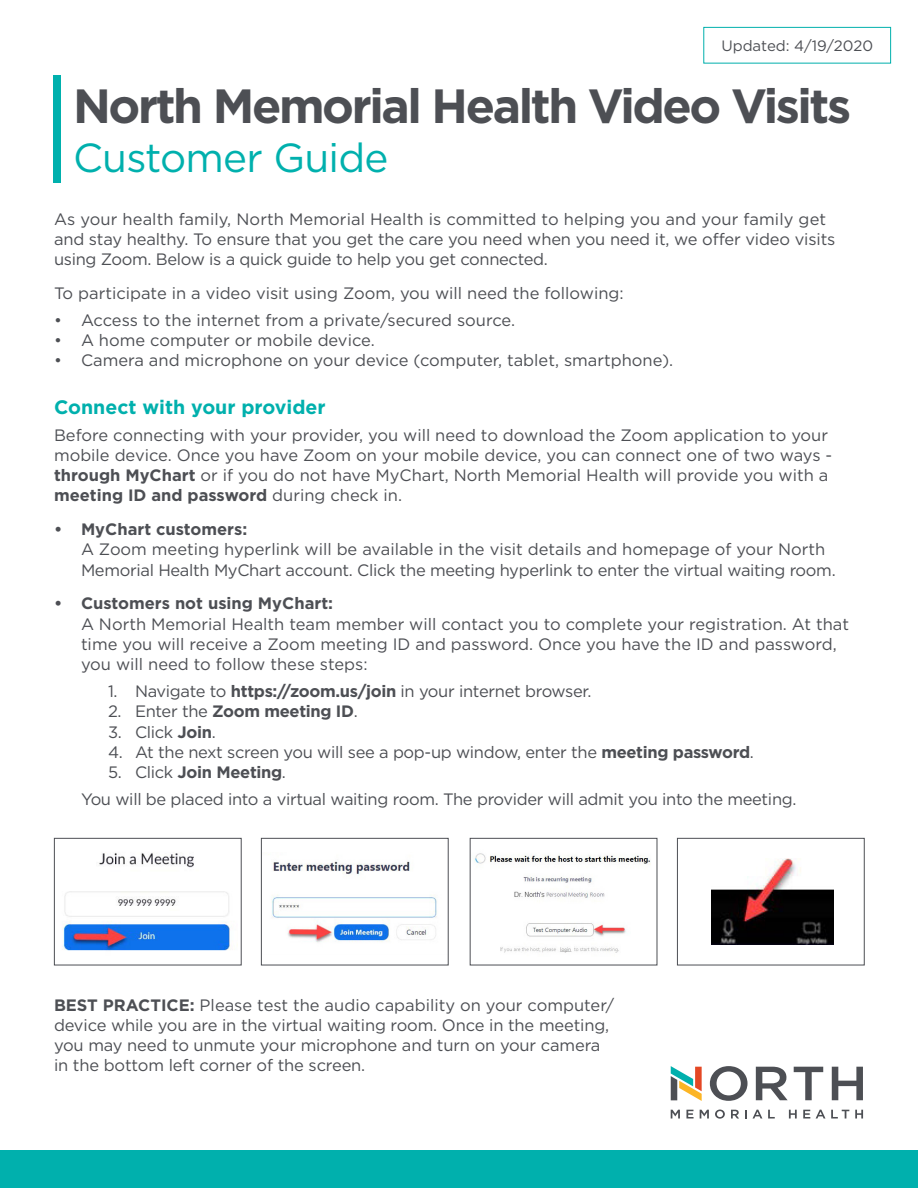
<style>
.page{position:relative;width:918px;height:1188px;background:#fff}
.page>*{position:absolute;margin:0;border:0;box-sizing:border-box;transform-origin:0 0}
.t1{font:700 48px "Gotham";letter-spacing:-.05em;color:#4d4f54}
.t2{font:40.5px "Gotham";letter-spacing:-.02em;color:#00b0ad}
.t3{font:700 19.5px "Gotham";color:#00b0ad}
.t4{font:16.5px/20.2px "Gotham";letter-spacing:-.01em;color:#4d4f54}
.t5{font:700 16.5px "Gotham";letter-spacing:-.02em;color:#4d4f54}
.t6{font:15px "Gotham";color:#4d4f54}
.s1{font-weight:700}
.s2{font-weight:400}
</style>
<div class="page">
<div style="left:53px;top:75px;width:8px;height:108px;background:#00b0ad"></div>
<div style="left:0;top:1151px;width:918px;height:37px;background:#00b0ad"></div>
<div style="left:703px;top:27px;width:188px;height:37px;border:1px solid #00b0ad"></div>
<svg style="left:710px;top:1066px;width:38px;height:35px"></svg>
<svg style="left:756px;top:1067px;width:32px;height:33px"></svg>
<svg style="left:794px;top:1067px;width:29px;height:33px"></svg>
<svg style="left:832px;top:1067px;width:31px;height:33px"></svg>
<svg style="left:671px;top:1066px;width:31px;height:35px"></svg>
<svg style="left:671px;top:1110px;width:9px;height:9px"></svg>
<svg style="left:686px;top:1110px;width:8px;height:9px"></svg>
<svg style="left:700px;top:1110px;width:9px;height:9px"></svg>
<svg style="left:715px;top:1110px;width:10px;height:9px"></svg>
<svg style="left:731px;top:1110px;width:8px;height:9px"></svg>
<svg style="left:745px;top:1110px;width:2px;height:9px"></svg>
<svg style="left:753px;top:1110px;width:9px;height:9px"></svg>
<svg style="left:768px;top:1110px;width:7px;height:9px"></svg>
<svg style="left:789px;top:1110px;width:8px;height:9px"></svg>
<svg style="left:803px;top:1110px;width:7px;height:9px"></svg>
<svg style="left:816px;top:1110px;width:9px;height:9px"></svg>
<svg style="left:831px;top:1110px;width:18px;height:9px"></svg>
<svg style="left:855px;top:1110px;width:8px;height:9px"></svg>
<img style="left:62px;top:853px;width:176px;height:98px">
<div style="left:54px;top:838px;width:188px;height:127px;border:1px solid #4d4f54"></div>
<img style="left:711px;top:858px;width:123px;height:87px">
<div style="left:677px;top:838px;width:188px;height:127px;border:1px solid #4d4f54"></div>
<img style="left:268px;top:854px;width:169px;height:89px">
<div style="left:261px;top:838px;width:188px;height:127px;border:1px solid #4d4f54"></div>
<img style="left:474px;top:853px;width:177px;height:100px">
<div style="left:470px;top:838px;width:187px;height:127px;border:1px solid #4d4f54"></div>
<p class="t6" style="left:721px;top:36px;width:153px">Updated: 4/19/2020</p>
<p class="t1" style="left:73px;top:74px;width:780px">North Memorial Health Video Visits</p>
<p class="t2" style="left:73px;top:132px;width:317px">Customer Guide</p>
<p class="t4" style="left:54px;top:208px;width:783px">As your health family, North Memorial Health is committed to helping you and your family get and stay healthy. To ensure that you get the care you need when you need it, we offer video visits using Zoom. Below is a quick guide to help you get connected.</p>
<p class="t4" style="left:54px;top:283px;width:571px">To participate in a video visit using Zoom, you will need the following:</p>
<p class="t4" style="left:54px;top:310px;width:463px">• Access to the internet from a private/secured source.</p>
<p class="t4" style="left:54px;top:330px;width:322px">• A home computer or mobile device.</p>
<p class="t4" style="left:54px;top:350px;width:621px">• Camera and microphone on your device (computer, tablet, smartphone).</p>
<p class="t3" style="left:54px;top:394px;width:273px">Connect with your provider</p>
<p class="t4" style="left:54px;top:424px;width:780px">Before connecting with your provider, you will need to download the Zoom application to your mobile device. Once you have Zoom on your mobile device, you can connect one of two ways - <span class="s1">through MyChart</span> or if you do not have MyChart, North Memorial Health will provide you with a <span class="s1">meeting ID and password</span> during check in.</p>
<p class="t4" style="left:81px;top:519px;width:756px;text-indent:-27px"><span class="s1">• MyChart customers:<br></span>A Zoom meeting hyperlink will be available in the visit details and homepage of your North<br>Memorial Health MyChart account. Click the meeting hyperlink to enter the virtual waiting room.</p>
<p class="t4" style="left:81px;top:593px;width:770px;text-indent:-27px"><span class="s1">• Customers not using MyChart:<br></span>A North Memorial Health team member will contact you to complete your registration. At that time you will receive a Zoom meeting ID and password. Once you have the ID and password, you will need to follow these steps:</p>
<p class="t4" style="left:108px;top:681px;width:485px">1. Navigate to <span class="s1">https://zoom.us/join</span> in your internet browser.</p>
<p class="t5" style="left:108px;top:701px;width:251px"><span class="s2">2. Enter the</span> Zoom meeting ID<span class="s2">.</span></p>
<p class="t4" style="left:108px;top:721px;width:109px">3. Click <span class="s1">Join</span>.</p>
<p class="t4" style="left:108px;top:742px;width:647px">4. At the next screen you will see a pop-up window, enter the <span class="s1">meeting password</span>.</p>
<p class="t5" style="left:108px;top:761px;width:179px"><span class="s2">5. Click</span> Join Meeting<span class="s2">.</span></p>
<p class="t4" style="left:81px;top:789px;width:717px">You will be placed into a virtual waiting room. The provider will admit you into the meeting.</p>
<p class="t4" style="left:54px;top:994px;width:562px"><span class="s1">BEST PRACTICE:</span> Please test the audio capability on your computer/ device while you are in the virtual waiting room. Once in the meeting, you may need to unmute your microphone and turn on your camera in the bottom left corner of the screen.</p>
</div>
